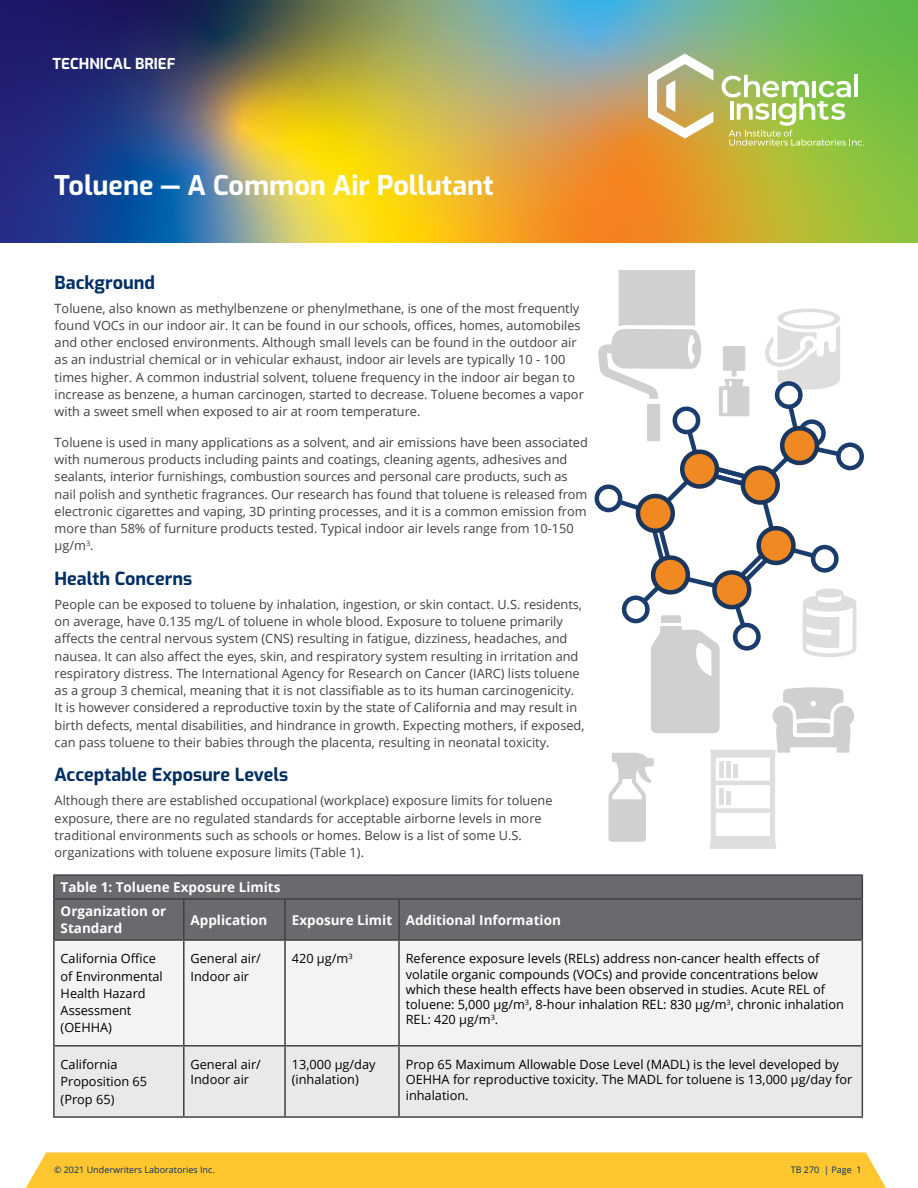
<style>
.page{position:relative;width:918px;height:1188px;background:#fff}
.page>*{position:absolute;margin:0;border:0;box-sizing:border-box;transform-origin:0 0}
.t1{font:700 27px "Exo";color:#fff}
.t2{font:700 18px "Exo";color:#002e65}
.t3{font:700 15px "Exo";color:#fff}
.t4{font:700 13.5px/23.9px "Open Sans";color:#fff}
.t5{font:12.75px/17.2px "Open Sans";color:#414042}
.t6{font:12.75px/15.3px "Open Sans";color:#000}
.t7{font:9px "Open Sans";color:#002e65}
</style>
<div class="page">
<img style="left:0;top:0;width:918px;height:243px">
<svg style="left:648px;top:54px;width:65px;height:85px"></svg>
<svg style="left:722px;top:75px;width:142px;height:71px"></svg>
<hr style="left:854px;top:75px;width:4px;height:22px;background:#fff">
<div style="left:26px;top:1152px;width:860px;height:36px;background:#ffc62f"></div>
<svg style="left:594px;top:270px;width:270px;height:579px"></svg>
<div style="left:55px;top:876px;width:807px;height:63px;background:#696a6d"></div>
<div style="left:55px;top:941px;width:807px;height:104px;background:#f2f3f3"></div>
<div style="left:55px;top:1047px;width:807px;height:69px;background:#e9e9ea"></div>
<hr style="left:53px;top:874px;width:131px;height:2px;background:#414042">
<hr style="left:53px;top:876px;width:2px;height:22px;background:#414042">
<hr style="left:184px;top:874px;width:101px;height:2px;background:#414042">
<hr style="left:285px;top:874px;width:114px;height:2px;background:#414042">
<hr style="left:399px;top:874px;width:464px;height:2px;background:#414042">
<svg style="left:862px;top:876px;width:1px;height:22px"></svg>
<hr style="left:53px;top:898px;width:131px;height:2px;background:#414042">
<hr style="left:53px;top:900px;width:2px;height:39px;background:#414042">
<hr style="left:184px;top:898px;width:101px;height:2px;background:#414042">
<hr style="left:183px;top:900px;width:2px;height:39px;background:#414042">
<hr style="left:285px;top:898px;width:114px;height:2px;background:#414042">
<hr style="left:284px;top:900px;width:2px;height:39px;background:#414042">
<hr style="left:399px;top:898px;width:464px;height:2px;background:#414042">
<hr style="left:398px;top:900px;width:2px;height:39px;background:#414042">
<hr style="left:862px;top:900px;width:1px;height:39px;background:#414042">
<hr style="left:53px;top:939px;width:131px;height:2px;background:#414042">
<hr style="left:53px;top:941px;width:2px;height:104px;background:#414042">
<hr style="left:184px;top:939px;width:101px;height:2px;background:#414042">
<hr style="left:183px;top:941px;width:2px;height:104px;background:#414042">
<hr style="left:285px;top:939px;width:114px;height:2px;background:#414042">
<hr style="left:284px;top:941px;width:2px;height:104px;background:#414042">
<hr style="left:399px;top:939px;width:464px;height:2px;background:#414042">
<hr style="left:398px;top:941px;width:2px;height:104px;background:#414042">
<hr style="left:862px;top:941px;width:1px;height:104px;background:#414042">
<hr style="left:53px;top:1045px;width:131px;height:2px;background:#414042">
<hr style="left:53px;top:1047px;width:2px;height:69px;background:#414042">
<hr style="left:184px;top:1045px;width:101px;height:2px;background:#414042">
<hr style="left:183px;top:1047px;width:2px;height:69px;background:#414042">
<hr style="left:285px;top:1045px;width:114px;height:2px;background:#414042">
<hr style="left:284px;top:1047px;width:2px;height:69px;background:#414042">
<hr style="left:399px;top:1045px;width:464px;height:2px;background:#414042">
<hr style="left:398px;top:1047px;width:2px;height:69px;background:#414042">
<hr style="left:862px;top:1047px;width:1px;height:69px;background:#414042">
<hr style="left:53px;top:1116px;width:131px;height:2px;background:#414042">
<hr style="left:184px;top:1116px;width:101px;height:2px;background:#414042">
<hr style="left:285px;top:1116px;width:114px;height:2px;background:#414042">
<hr style="left:399px;top:1116px;width:464px;height:2px;background:#414042">
<p class="t3" style="left:52px;top:52px;width:125px">TECHNICAL BRIEF</p>
<h1 class="t1" style="left:54px;top:165px;width:441px">Toluene — A Common Air Pollutant</h1>
<h2 class="t2" style="left:55px;top:268px;width:102px">Background</h2>
<p class="t5" style="left:55px;top:299px;width:531px">Toluene, also known as methylbenzene or phenylmethane, is one of the most frequently found VOCs in our indoor air. It can be found in our schools, offices, homes, automobiles and other enclosed environments. Although small levels can be found in the outdoor air as an industrial chemical or in vehicular exhaust, indoor air levels are typically 10 - 100 times higher. A common industrial solvent, toluene frequency in the indoor air began to increase as benzene, a human carcinogen, started to decrease. Toluene becomes a vapor with a sweet smell when exposed to air at room temperature.</p>
<p class="t5" style="left:55px;top:433px;width:535px">Toluene is used in many applications as a solvent, and air emissions have been associated with numerous products including paints and coatings, cleaning agents, adhesives and sealants, interior furnishings, combustion sources and personal care products, such as nail polish and synthetic fragrances. Our research has found that toluene is released from electronic cigarettes and vaping, 3D printing processes, and it is a common emission from more than 58% of furniture products tested. Typical indoor air levels range from 10-150 μg/m<sup>3</sup>.</p>
<h2 class="t2" style="left:55px;top:565px;width:139px">Health Concerns</h2>
<p class="t5" style="left:55px;top:595px;width:531px">People can be exposed to toluene by inhalation, ingestion, or skin contact. U.S. residents, on average, have 0.135 mg/L of toluene in whole blood. Exposure to toluene primarily affects the central nervous system (CNS) resulting in fatigue, dizziness, headaches, and nausea. It can also affect the eyes, skin, and respiratory system resulting in irritation and respiratory distress. The International Agency for Research on Cancer (IARC) lists toluene as a group 3 chemical, meaning that it is not classifiable as to its human carcinogenicity.<br>It is however considered a reproductive toxin by the state of California and may result in birth defects, mental disabilities, and hindrance in growth. Expecting mothers, if exposed, can pass toluene to their babies through the placenta, resulting in neonatal toxicity.</p>
<h2 class="t2" style="left:55px;top:761px;width:235px">Acceptable Exposure Levels</h2>
<p class="t5" style="left:55px;top:792px;width:499px">Although there are established occupational (workplace) exposure limits for toluene exposure, there are no regulated standards for acceptable airborne levels in more traditional environments such as schools or homes. Below is a list of some U.S. organizations with toluene exposure limits (Table 1).</p>
<p class="t4" style="left:61px;top:875px;width:221px">Table 1: Toluene Exposure Limits<br>Organization or</p>
<p class="t4" style="left:61px;top:916px;width:63px">Standard</p>
<p class="t4" style="left:191px;top:908px;width:78px">Application</p>
<p class="t4" style="left:292px;top:908px;width:271px">Exposure Limit Additional Information</p>
<p class="t6" style="left:61px;top:950px;width:104px;line-height:17.2px">California Office of Environmental<br>Health Hazard<br>Assessment (OEHHA)</p>
<p class="t6" style="left:191px;top:950px;width:72px;line-height:17.2px">General air/<br>Indoor air</p>
<p class="t6" style="left:292px;top:951px;width:62px">420 μg/m<sup>3</sup></p>
<p class="t6" style="left:406px;top:951px;width:440px">Reference exposure levels (RELs) address non-cancer health effects of volatile organic compounds (VOCs) and provide concentrations below which these health effects have been observed in studies. Acute REL of toluene: 5,000 μg/m<sup>3</sup>, 8-hour inhalation REL: 830 μg/m<sup>3</sup>, chronic inhalation REL: 420 μg/m<sup>3</sup>.</p>
<p class="t6" style="left:61px;top:1055px;width:88px;line-height:17.2px">California<br>Proposition 65 (Prop 65)</p>
<p class="t6" style="left:191px;top:1056px;width:72px">General air/<br>Indoor air</p>
<p class="t6" style="left:292px;top:1056px;width:85px">13,000 μg/day (inhalation)</p>
<p class="t6" style="left:406px;top:1056px;width:448px">Prop 65 Maximum Allowable Dose Level (MADL) is the level developed by<br>OEHHA for reproductive toxicity. The MADL for toluene is 13,000 μg/day for inhalation.</p>
<p class="t7" style="left:54px;top:1163px;width:162px">© 2021 Underwriters Laboratories Inc.</p>
<p class="t7" style="left:791px;top:1163px;width:72px">TB 270 | Page 1</p>
</div>
